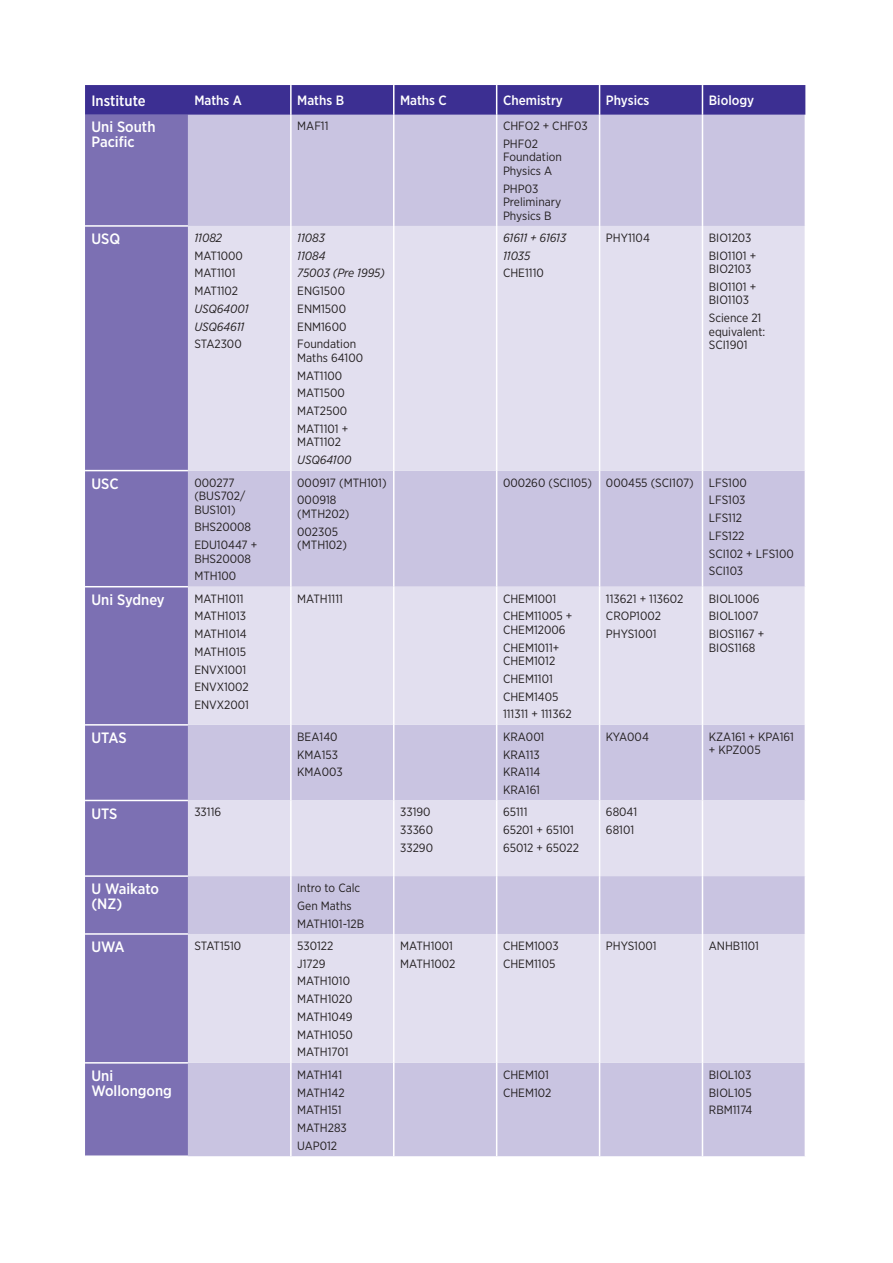
<style>
.page{position:relative;width:893px;height:1263px;background:#fff}
.page>*{position:absolute;margin:0;border:0;box-sizing:border-box;transform-origin:0 0}
.t1{font:500 15px/15px "Gotham Narrow";color:#fff}
.t2{font:500 13.5px "Gotham Narrow";color:#fff}
.t3{font:12px/17.7px "Gotham Narrow";color:#231f20}
.t4{font:italic 12px/17.7px "Gotham Narrow";color:#231f20}
</style>
<div class="page">
<div style="left:85px;top:85px;width:720px;height:30px;background:#3c2f92"></div>
<div style="left:85px;top:115px;width:103px;height:1040px;background:#7c70b3"></div>
<div style="left:188px;top:115px;width:617px;height:1041px;background:#c9c4e1"></div>
<svg style="left:188px;top:226px;width:617px;height:837px;background:#dad7ea"></svg>
<hr style="left:85px;top:470px;width:103px;height:1px;background:#fff">
<hr style="left:85px;top:875px;width:103px;height:2px;background:#fff">
<hr style="left:85px;top:933px;width:103px;height:2px;background:#fff">
<hr style="left:290px;top:471px;width:2px;height:116px;background:#fff">
<hr style="left:393px;top:471px;width:1px;height:116px;background:#fff">
<hr style="left:496px;top:471px;width:1px;height:116px;background:#fff">
<hr style="left:599px;top:471px;width:1px;height:116px;background:#fff">
<hr style="left:702px;top:471px;width:1px;height:116px;background:#fff">
<hr style="left:290px;top:876px;width:2px;height:58px;background:#fff">
<hr style="left:393px;top:876px;width:1px;height:58px;background:#fff">
<hr style="left:496px;top:876px;width:1px;height:58px;background:#fff">
<hr style="left:599px;top:876px;width:1px;height:58px;background:#fff">
<hr style="left:702px;top:876px;width:1px;height:58px;background:#fff">
<hr style="left:290px;top:934px;width:2px;height:129px;background:#fff">
<hr style="left:393px;top:934px;width:1px;height:129px;background:#fff">
<hr style="left:496px;top:934px;width:1px;height:129px;background:#fff">
<hr style="left:599px;top:934px;width:1px;height:129px;background:#fff">
<hr style="left:702px;top:934px;width:1px;height:129px;background:#fff">
<hr style="left:290px;top:587px;width:2px;height:138px;background:#fff">
<hr style="left:393px;top:587px;width:1px;height:138px;background:#fff">
<hr style="left:496px;top:587px;width:1px;height:138px;background:#fff">
<hr style="left:599px;top:587px;width:1px;height:138px;background:#fff">
<hr style="left:702px;top:587px;width:1px;height:138px;background:#fff">
<hr style="left:290px;top:725px;width:2px;height:75px;background:#fff">
<hr style="left:393px;top:725px;width:1px;height:75px;background:#fff">
<hr style="left:496px;top:725px;width:1px;height:75px;background:#fff">
<hr style="left:599px;top:725px;width:1px;height:75px;background:#fff">
<hr style="left:702px;top:725px;width:1px;height:75px;background:#fff">
<hr style="left:290px;top:1063px;width:2px;height:93px;background:#fff">
<hr style="left:393px;top:1063px;width:1px;height:93px;background:#fff">
<hr style="left:496px;top:1063px;width:1px;height:93px;background:#fff">
<hr style="left:599px;top:1063px;width:1px;height:93px;background:#fff">
<hr style="left:702px;top:1063px;width:1px;height:93px;background:#fff">
<hr style="left:85px;top:586px;width:103px;height:1px;background:#fff">
<hr style="left:85px;top:225px;width:103px;height:2px;background:#fff">
<hr style="left:85px;top:724px;width:103px;height:2px;background:#fff">
<hr style="left:85px;top:800px;width:103px;height:1px;background:#fff">
<hr style="left:290px;top:226px;width:2px;height:245px;background:#fff">
<hr style="left:393px;top:226px;width:1px;height:245px;background:#fff">
<hr style="left:496px;top:226px;width:1px;height:245px;background:#fff">
<hr style="left:599px;top:226px;width:1px;height:245px;background:#fff">
<hr style="left:702px;top:226px;width:1px;height:245px;background:#fff">
<hr style="left:290px;top:800px;width:2px;height:76px;background:#fff">
<hr style="left:393px;top:800px;width:1px;height:76px;background:#fff">
<hr style="left:496px;top:800px;width:1px;height:76px;background:#fff">
<hr style="left:599px;top:800px;width:1px;height:76px;background:#fff">
<hr style="left:702px;top:800px;width:1px;height:76px;background:#fff">
<hr style="left:290px;top:85px;width:2px;height:30px;background:#fff">
<hr style="left:393px;top:85px;width:1px;height:30px;background:#fff">
<hr style="left:496px;top:85px;width:1px;height:30px;background:#fff">
<hr style="left:599px;top:85px;width:1px;height:30px;background:#fff">
<hr style="left:702px;top:85px;width:1px;height:30px;background:#fff">
<hr style="left:290px;top:115px;width:2px;height:111px;background:#fff">
<hr style="left:393px;top:115px;width:1px;height:111px;background:#fff">
<hr style="left:496px;top:115px;width:1px;height:111px;background:#fff">
<hr style="left:599px;top:115px;width:1px;height:111px;background:#fff">
<hr style="left:702px;top:115px;width:1px;height:111px;background:#fff">
<hr style="left:85px;top:1062px;width:103px;height:1px;background:#fff">
<p class="t1" style="left:91px;top:93px;width:56px">Institute</p>
<p class="t2" style="left:194px;top:92px;width:49px">Maths A</p>
<p class="t2" style="left:297px;top:92px;width:48px">Maths B</p>
<p class="t2" style="left:400px;top:92px;width:48px">Maths C</p>
<p class="t2" style="left:503px;top:92px;width:61px">Chemistry</p>
<p class="t2" style="left:606px;top:92px;width:45px">Physics</p>
<p class="t2" style="left:709px;top:92px;width:47px">Biology</p>
<p class="t1" style="left:91px;top:119px;width:66px">Uni South<br>Pacific</p>
<p class="t3" style="left:297px;top:117px;width:33px">MAF11</p>
<p class="t3" style="left:503px;top:117px;width:86px">CHFO2 + CHF03<br>PHF02</p>
<p class="t3" style="left:503px;top:150px;width:60px;line-height:13.5px">Foundation<br>Physics A</p>
<p class="t3" style="left:503px;top:181px;width:60px;line-height:13.5px">PHP03<br>Preliminary<br>Physics B</p>
<p class="t1" style="left:91px;top:231px;width:30px">USQ</p>
<p class="t4" style="left:194px;top:229px;width:29px">11082</p>
<p class="t3" style="left:194px;top:246px;width:50px">MAT1000<br>MAT1101<br>MAT1102</p>
<p class="t4" style="left:194px;top:300px;width:56px">USQ64001<br>USQ64611</p>
<p class="t3" style="left:194px;top:335px;width:49px">STA2300</p>
<p class="t3" style="left:606px;top:228px;width:45px">PHY1104</p>
<p class="t3" style="left:709px;top:228px;width:49px">BIO1203<br>BIO1101 +</p>
<p class="t3" style="left:709px;top:260px;width:49px">BIO2103<br>BIO1101 +</p>
<p class="t3" style="left:709px;top:291px;width:54px">BIO1103<br>Science 21</p>
<p class="t3" style="left:709px;top:324px;width:58px;line-height:13.5px">equivalent:<br>SCI1901</p>
<p class="t4" style="left:503px;top:229px;width:65px">61611 + 61613<br>11035</p>
<p class="t3" style="left:503px;top:264px;width:42px">CHE1110</p>
<p class="t4" style="left:297px;top:229px;width:89px">11083<br>11084<br>75003 (Pre 1995)</p>
<p class="t3" style="left:297px;top:282px;width:60px">ENG1500<br>ENM1500<br>ENM1600<br>Foundation</p>
<p class="t3" style="left:297px;top:349px;width:67px">Maths 64100<br>MAT1100<br>MAT1500<br>MAT2500<br>MAT1101 +</p>
<p class="t3" style="left:297px;top:433px;width:45px">MAT1102</p>
<p class="t4" style="left:297px;top:451px;width:56px">USQ64100</p>
<p class="t1" style="left:91px;top:476px;width:29px">USC</p>
<p class="t3" style="left:194px;top:475px;width:53px;line-height:13.5px">000277 (BUS702/<br>BUS101)</p>
<p class="t3" style="left:194px;top:518px;width:65px">BHS20008<br>EDU10447 +</p>
<p class="t3" style="left:194px;top:549px;width:58px">BHS20008<br>MTH100</p>
<p class="t3" style="left:297px;top:473px;width:91px">000917 (MTH101)<br>000918</p>
<p class="t3" style="left:297px;top:504px;width:54px">(MTH202)<br>002305</p>
<p class="t3" style="left:297px;top:536px;width:51px">(MTH102)</p>
<p class="t3" style="left:503px;top:473px;width:192px">000260 (SCI105) 000455 (SCI107)</p>
<p class="t3" style="left:709px;top:473px;width:86px">LFS100<br>LFS103<br>LFS112<br>LFS122<br>SCI102 + LFS100<br>SCI103</p>
<p class="t1" style="left:91px;top:592px;width:75px">Uni Sydney</p>
<p class="t3" style="left:194px;top:589px;width:56px">MATH1011<br>MATH1013<br>MATH1014<br>MATH1015<br>ENVX1001<br>ENVX1002<br>ENVX2001</p>
<p class="t3" style="left:297px;top:589px;width:47px">MATH1111</p>
<p class="t3" style="left:503px;top:589px;width:71px">CHEM1001<br>CHEM11005 +</p>
<p class="t3" style="left:503px;top:621px;width:64px">CHEM12006<br>CHEM1011+</p>
<p class="t3" style="left:503px;top:652px;width:70px">CHEM1012<br>CHEM1101<br>CHEM1405<br>111311 + 111362</p>
<p class="t3" style="left:606px;top:589px;width:79px">113621 + 113602<br>CROP1002<br>PHYS1001</p>
<p class="t3" style="left:709px;top:589px;width:57px">BIOL1006<br>BIOL1007<br>BIOS1167 +</p>
<p class="t3" style="left:709px;top:638px;width:48px">BIOS1168</p>
<p class="t1" style="left:91px;top:730px;width:37px">UTAS</p>
<p class="t3" style="left:297px;top:727px;width:47px">BEA140<br>KMA153<br>KMA003</p>
<p class="t3" style="left:503px;top:727px;width:43px">KRA001<br>KRA113<br>KRA114<br>KRA161</p>
<p class="t3" style="left:606px;top:727px;width:44px">KYA004</p>
<p class="t3" style="left:709px;top:730px;width:87px;line-height:13.5px">KZA161 + KPA161 + KPZ005</p>
<p class="t1" style="left:91px;top:806px;width:28px">UTS</p>
<p class="t3" style="left:194px;top:803px;width:28px">33116</p>
<p class="t3" style="left:400px;top:803px;width:34px">33190<br>33360<br>33290</p>
<p class="t3" style="left:503px;top:803px;width:77px">65111<br>65201 + 65101<br>65012 + 65022</p>
<p class="t3" style="left:606px;top:803px;width:33px">68041<br>68101</p>
<p class="t1" style="left:91px;top:881px;width:69px">U Waikato (NZ)</p>
<p class="t3" style="left:297px;top:879px;width:68px">Intro to Calc<br>Gen Maths<br>MATH101-12B</p>
<p class="t1" style="left:91px;top:939px;width:35px">UWA</p>
<p class="t3" style="left:194px;top:937px;width:48px">STAT1510</p>
<p class="t3" style="left:297px;top:937px;width:57px">530122<br>J1729<br>MATH1010<br>MATH1020<br>MATH1049<br>MATH1050<br>MATH1701</p>
<p class="t3" style="left:400px;top:936px;width:57px">MATH1001<br>MATH1002</p>
<p class="t3" style="left:503px;top:936px;width:57px">CHEM1003<br>CHEM1105</p>
<p class="t3" style="left:606px;top:936px;width:52px">PHYS1001</p>
<p class="t3" style="left:709px;top:936px;width:52px">ANHB1101</p>
<p class="t1" style="left:91px;top:1068px;width:82px">Uni<br>Wollongong</p>
<p class="t3" style="left:297px;top:1065px;width:51px">MATH141<br>MATH142<br>MATH151<br>MATH283<br>UAP012</p>
<p class="t3" style="left:503px;top:1065px;width:50px">CHEM101<br>CHEM102</p>
<p class="t3" style="left:709px;top:1065px;width:45px;text-align:justify">BIOL103<br>BIOL105<br>RBM1174</p>
</div>
